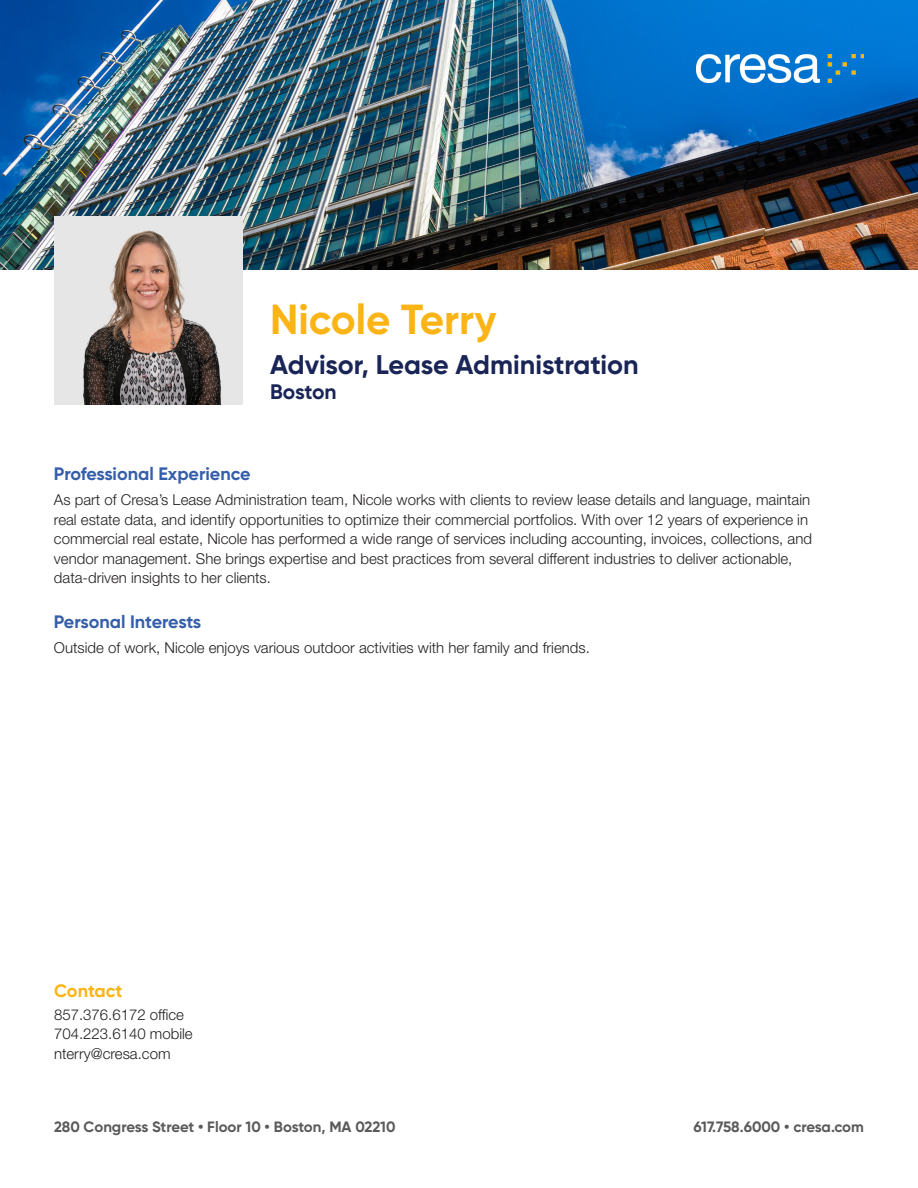
<style>
.page{position:relative;width:918px;height:1188px;background:#fff}
.page>*{position:absolute;margin:0;border:0;box-sizing:border-box;transform-origin:0 0}
.Name{font:700 42px "Gilroy";color:#fbb416}
.t1{font:700 27px "Gilroy";letter-spacing:-.005em;color:#1a2557}
.Office{font:700 21px "Gilroy";letter-spacing:-.01em;color:#1a2557}
.Header-V{font:700 18px "Gilroy";color:#355eab}
.t2{font:700 18px "Gilroy";color:#fbb416}
.Body{font:300 15px/19.5px "Helvetica Neue LT Std";color:#231f20}
.t3{font:700 15px "Gilroy";color:#595a59}
</style>
<div class="page">
<img style="left:0;top:0;width:918px;height:270px">
<img style="left:697px;top:54px;width:167px;height:29px">
<img style="left:54px;top:216px;width:189px;height:189px">
<p class="Name" style="left:270px;top:293px;width:228px">Nicole Terry</p>
<p class="t1" style="left:270px;top:348px;width:370px">Advisor, Lease Administration</p>
<p class="Office" style="left:270px;top:379px;width:68px">Boston</p>
<p class="Header-V" style="left:54px;top:462px;width:198px">Professional Experience</p>
<p class="Body" style="left:54px;top:490px;width:760px">As part of Cresa’s Lease Administration team, Nicole works with clients to review lease details and language, maintain real estate data, and identify opportunities to optimize their commercial portfolios. With over 12 years of experience in commercial real estate, Nicole has performed a wide range of services including accounting, invoices, collections, and vendor management. She brings expertise and best practices from several different industries to deliver actionable, data-driven insights to her clients.</p>
<p class="Header-V" style="left:54px;top:610px;width:149px">Personal Interests</p>
<p class="Body" style="left:54px;top:638px;width:537px">Outside of work, Nicole enjoys various outdoor activities with her family and friends.</p>
<p class="t2" style="left:54px;top:980px;width:70px">Contact</p>
<p class="Body" style="left:54px;top:1005px;width:140px">857.376.6172 office<br>704.223.6140 mobile</p>
<p class="Body" style="left:54px;top:1044px;width:118px">nterry@cresa.com</p>
<p class="t3" style="left:54px;top:1118px;width:343px">280 Congress Street • Floor 10 • Boston, MA 02210</p>
<p class="t3" style="left:694px;top:1118px;width:172px">617.758.6000 • cresa.com</p>
</div>
